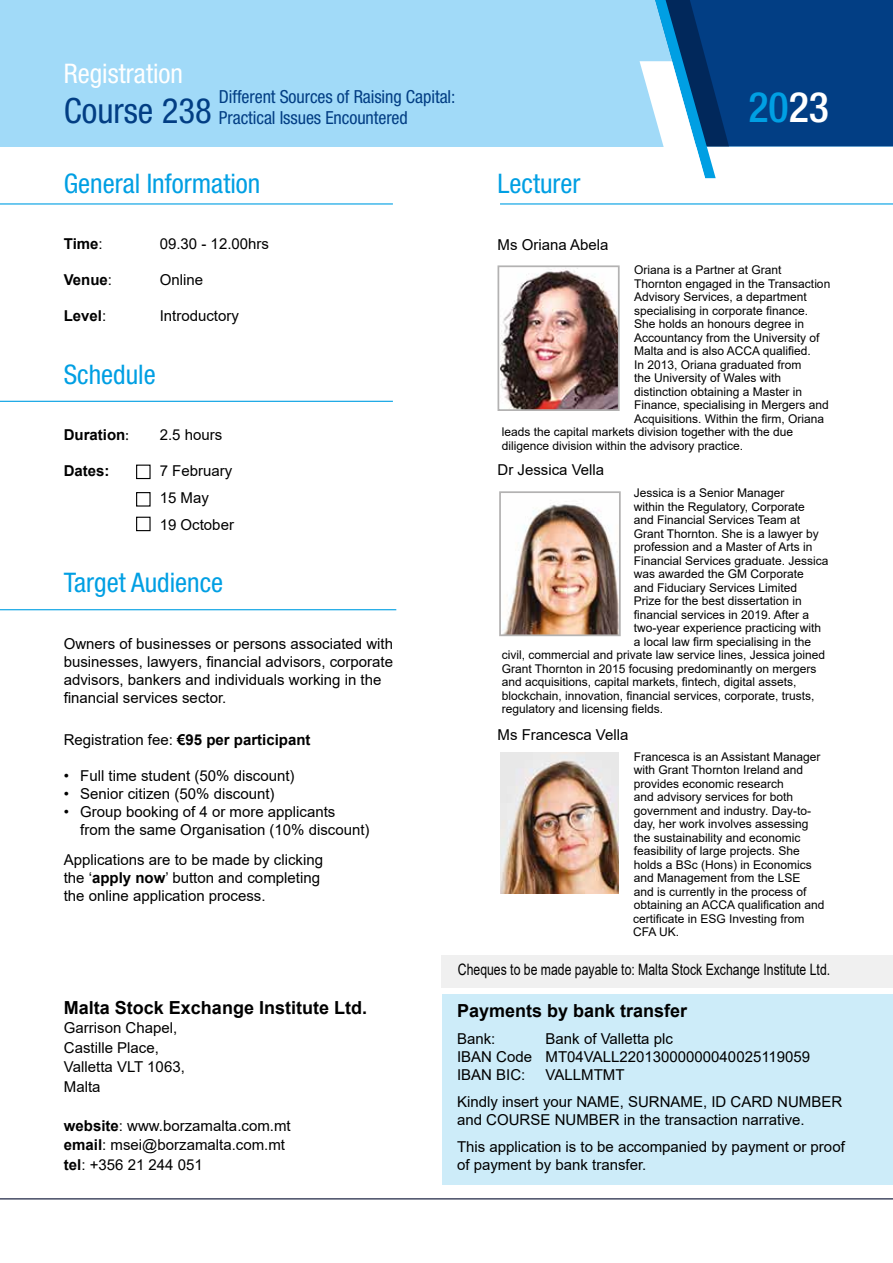
<style>
.page{position:relative;width:893px;height:1263px;background:#fff}
.page>*{position:absolute;margin:0;border:0;box-sizing:border-box;transform-origin:0 0}
.t1{font:500 condensed 42px "Helvetica Neue LT Std";color:#009fe3}
.t2{font:condensed 34.8px "Helvetica Neue LT Std";color:#023e84}
.t3{font:condensed 27px "Helvetica Neue LT Std";color:#009fe3}
.t4{font:condensed 27px "Helvetica Neue LT Std";color:#fff}
.t5{font:condensed 18px/21px "Helvetica Neue LT Std";letter-spacing:-.005em;color:#023e84}
.t6{font:700 18px "Arial";color:#000}
.t7{font:15.75px "Arial";color:#000;scale:.78 1}
.t8{font:15px/18px "Arial";color:#000}
.t9{font:700 15px "Arial";color:#000}
.t10{font:12px/13.5px "Arial";color:#000}
.s1{font-weight:400}
.s2{font-family:"Myriad Pro";font-weight:400}
.s3{font-weight:700}
.s4{color:#fff}
</style>
<div class="page">
<div style="left:0;top:0;width:893px;height:146px;background:#a1daf8"></div>
<hr style="left:0;top:1198px;width:893px;height:1px;background:#151d3c">
<div style="left:442px;top:994px;width:451px;height:190px;background:#cdecf9"></div>
<div style="left:442px;top:955px;width:451px;height:32px;background:#f0f0f0"></div>
<hr style="left:0;top:203px;width:393px;height:2px;background:#009fe3">
<hr style="left:0;top:401px;width:393px;height:1px;background:#009fe3">
<hr style="left:0;top:609px;width:396px;height:1px;background:#009fe3">
<hr style="left:500px;top:203px;width:393px;height:2px;background:#009fe3">
<svg style="left:639px;top:0;width:254px;height:179px"></svg>
<div style="left:136px;top:465px;width:15px;height:14px;border:1px solid #000"></div>
<div style="left:136px;top:492px;width:15px;height:15px;border:1px solid #000"></div>
<img style="left:501px;top:753px;width:118px;height:141px">
<img style="left:504px;top:503px;width:114px;height:130px">
<div style="left:499px;top:491px;width:122px;height:145px;border:2px solid #b3b2b2"></div>
<img style="left:500px;top:268px;width:117px;height:140px">
<div style="left:497px;top:265px;width:123px;height:146px;border:2px solid #b3b2b2"></div>
<div style="left:136px;top:517px;width:15px;height:14px;border:1px solid #000"></div>
<h3 class="t4" style="left:64px;top:58px;width:121px">Registration</h3>
<h2 class="t2" style="left:64px;top:90px;width:150px">Course 238</h2>
<h3 class="t5" style="left:219px;top:86px;width:238px">Different Sources of Raising Capital:<br>Practical Issues Encountered</h3>
<h3 class="t3" style="left:64px;top:168px;width:198px">General Information</h3>
<p class="t9" style="left:64px;top:233px;width:40px">Time<span class="s1">:</span></p>
<p class="t8" style="left:160px;top:235px;width:111px">09.30 - 12.00hrs</p>
<p class="t9" style="left:64px;top:269px;width:50px">Venue<span class="s1">:</span></p>
<p class="t8" style="left:160px;top:271px;width:45px">Online</p>
<p class="t9" style="left:64px;top:305px;width:44px">Level<span class="s1">:</span></p>
<p class="t8" style="left:160px;top:307px;width:81px">Introductory</p>
<h3 class="t3" style="left:64px;top:358px;width:93px">Schedule</h3>
<p class="t9" style="left:64px;top:424px;width:66px">Duration<span class="s2">:</span></p>
<p class="t8" style="left:160px;top:426px;width:64px">2.5 hours</p>
<p class="t9" style="left:64px;top:460px;width:47px">Dates:</p>
<p class="t8" style="left:160px;top:457px;width:76px;line-height:27px">7 February<br>15 May<br>19 October</p>
<h3 class="t3" style="left:64px;top:567px;width:161px">Target Audience</h3>
<p class="t8" style="left:64px;top:634px;width:331px">Owners of businesses or persons associated with businesses, lawyers, financial advisors, corporate advisors, bankers and individuals working in the financial services sector.</p>
<p class="t9" style="left:64px;top:729px;width:248px"><span class="s1">Registration fee:</span> €95 per participant</p>
<p class="t8" style="left:64px;top:766px;width:232px">• Full time student (50% discount)</p>
<p class="t8" style="left:64px;top:784px;width:212px">• Senior citizen (50% discount)</p>
<p class="t8" style="left:80px;top:802px;width:291px;text-indent:-16px">• Group booking of 4 or more applicants<br>from the same Organisation (10% discount)</p>
<p class="t8" style="left:64px;top:850px;width:261px">Applications are to be made by clicking the ‘<span class="s3">apply now</span>’ button and completing the online application process.</p>
<h3 class="t3" style="left:497px;top:168px;width:84px">Lecturer</h3>
<p class="t8" style="left:497px;top:235px;width:112px">Ms Oriana Abela</p>
<h1 class="t1" style="left:748px;top:83px;width:82px">20<span class="s4">23</span></h1>
<p class="t10" style="left:634px;top:263px;width:149px">Oriana is a Partner at Grant</p>
<p class="t10" style="left:634px;top:277px;width:198px">Thornton engaged in the Transaction</p>
<p class="t10" style="left:634px;top:290px;width:174px">Advisory Services, a department</p>
<p class="t10" style="left:634px;top:304px;width:176px">specialising in corporate finance.</p>
<p class="t10" style="left:634px;top:317px;width:172px">She holds an honours degree in</p>
<p class="t10" style="left:634px;top:331px;width:187px">Accountancy from the University of</p>
<p class="t10" style="left:634px;top:344px;width:178px">Malta and is also ACCA qualified.</p>
<p class="t10" style="left:634px;top:358px;width:169px">In 2013, Oriana graduated from</p>
<p class="t10" style="left:634px;top:371px;width:148px">the University of Wales with</p>
<p class="t10" style="left:634px;top:385px;width:170px">distinction obtaining a Master in</p>
<p class="t10" style="left:634px;top:398px;width:196px">Finance, specialising in Mergers and</p>
<p class="t10" style="left:634px;top:412px;width:192px">Acquisitions. Within the firm, Oriana</p>
<p class="t10" style="left:502px;top:425px;width:293px">leads the capital markets division together with the due</p>
<p class="t10" style="left:502px;top:439px;width:243px">diligence division within the advisory practice.</p>
<p class="t8" style="left:497px;top:461px;width:108px">Dr Jessica Vella</p>
<p class="t10" style="left:634px;top:486px;width:152px">Jessica is a Senior Manager</p>
<p class="t10" style="left:634px;top:499px;width:173px">within the Regulatory, Corporate</p>
<p class="t10" style="left:634px;top:513px;width:168px">and Financial Services Team at</p>
<p class="t10" style="left:634px;top:526px;width:187px">Grant Thornton. She is a lawyer by</p>
<p class="t10" style="left:634px;top:540px;width:180px">profession and a Master of Arts in</p>
<p class="t10" style="left:634px;top:553px;width:196px">Financial Services graduate. Jessica</p>
<p class="t10" style="left:634px;top:567px;width:172px">was awarded the GM Corporate</p>
<p class="t10" style="left:634px;top:580px;width:165px">and Fiduciary Services Limited</p>
<p class="t10" style="left:634px;top:594px;width:170px">Prize for the best dissertation in</p>
<p class="t10" style="left:634px;top:607px;width:177px">financial services in 2019. After a</p>
<p class="t10" style="left:634px;top:621px;width:189px">two-year experience practicing with</p>
<p class="t10" style="left:634px;top:634px;width:179px">a local law firm specialising in the</p>
<p class="t10" style="left:502px;top:648px;width:325px">civil, commercial and private law service lines, Jessica joined</p>
<p class="t10" style="left:502px;top:661px;width:316px">Grant Thornton in 2015 focusing predominantly on mergers</p>
<p class="t10" style="left:502px;top:675px;width:296px">and acquisitions, capital markets, fintech, digital assets,</p>
<p class="t10" style="left:502px;top:688px;width:314px">blockchain, innovation, financial services, corporate, trusts,</p>
<p class="t10" style="left:502px;top:702px;width:163px">regulatory and licensing fields.</p>
<p class="t8" style="left:497px;top:726px;width:132px">Ms Francesca Vella</p>
<p class="t10" style="left:633px;top:750px;width:193px">Francesca is an Assistant Manager with Grant Thornton Ireland and provides economic research<br>and advisory services for both government and industry. Day-to&shy;day, her work involves assessing the sustainability and economic feasibility of large projects. She holds a BSc (Hons) in Economics and Management from the LSE<br>and is currently in the process of obtaining an ACCA qualification and certificate in ESG Investing from<br>CFA UK.</p>
<h3 class="t6" style="left:64px;top:995px;width:305px">Malta Stock Exchange Institute Ltd.</h3>
<p class="t8" style="left:64px;top:1018px;width:122px;line-height:19.5px">Garrison Chapel,<br>Castille Place,<br>Valletta VLT 1063,<br>Malta</p>
<p class="t8" style="left:64px;top:1116px;width:228px;line-height:19.5px"><span class="s3">website</span>: www.borzamalta.com.mt <span class="s3">email</span>: msei@borzamalta.com.mt <span class="s3">tel</span>: +356 21 244 051</p>
<h3 class="t7" style="left:458px;top:958px;width:479px">Cheques to be made payable to: Malta Stock Exchange Institute Ltd.</h3>
<h3 class="t6" style="left:457px;top:998px;width:232px">Payments by bank transfer</h3>
<p class="t8" style="left:457px;top:1029px;width:40px">Bank:</p>
<p class="t8" style="left:457px;top:1029px;width:355px;text-indent:88px">Bank of Valletta plc<br>IBAN Code MT04VALL22013000000040025119059<br>IBAN BIC:</p>
<p class="t8" style="left:457px;top:1061px;width:387px;line-height:27px;text-indent:88px">VALLMTMT<br>Kindly insert your NAME, SURNAME, ID CARD NUMBER</p>
<p class="t8" style="left:457px;top:1106px;width:389px;line-height:27px">and COURSE NUMBER in the transaction narrative.<br>This application is to be accompanied by payment or proof</p>
<p class="t8" style="left:457px;top:1155px;width:191px">of payment by bank transfer.</p>
</div>
